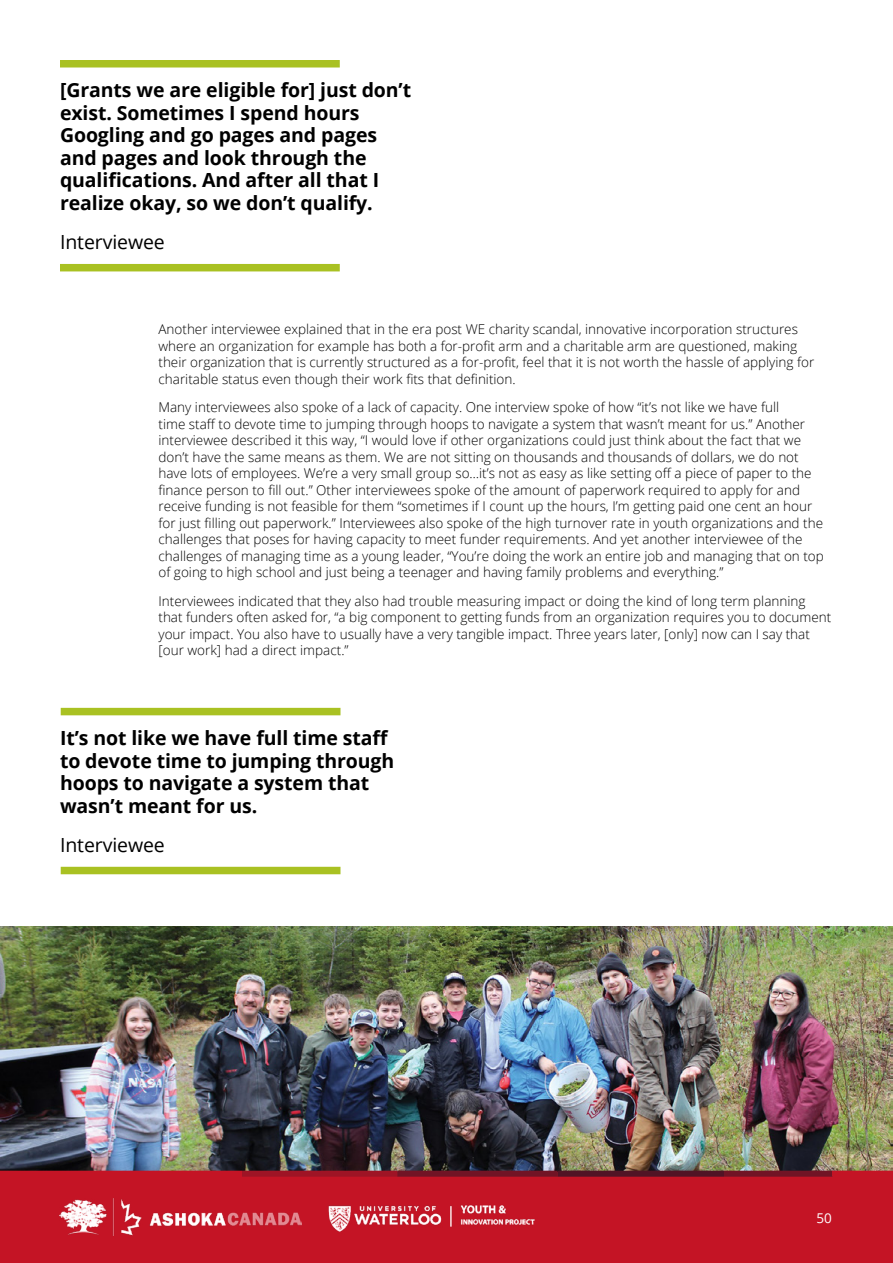
<style>
.page{position:relative;width:893px;height:1263px;background:#fff}
.page>*{position:absolute;margin:0;border:0;box-sizing:border-box;transform-origin:0 0}
.t1{font:700 19.5px/22.5px "Open Sans";letter-spacing:-.005em;color:#000}
.t2{font:19.5px "Open Sans";letter-spacing:-.005em;color:#000}
.t3{font:300 13.5px/16.5px "Open Sans";color:#000}
.t4{font:13.5px "Open Sans";color:#fff}
</style>
<div class="page">
<img style="left:0;top:927px;width:892px;height:244px">
<div style="left:0;top:1173px;width:893px;height:90px;background:#c41425"></div>
<img style="left:60px;top:1198px;width:241px;height:38px">
<img style="left:328px;top:1205px;width:207px;height:27px">
<div style="left:0;top:1171px;width:242px;height:6px;background:#c41425"></div>
<div style="left:242px;top:1171px;width:155px;height:6px;background:#9e1425"></div>
<div style="left:397px;top:1171px;width:160px;height:6px;background:#711425"></div>
<div style="left:724px;top:1171px;width:109px;height:6px;background:#711425"></div>
<div style="left:557px;top:1171px;width:167px;height:6px;background:#511425"></div>
<div style="left:832px;top:1171px;width:61px;height:6px;background:#c41425"></div>
<div style="left:61px;top:708px;width:279px;height:7px;background:#a9c122"></div>
<div style="left:61px;top:867px;width:279px;height:7px;background:#a9c122"></div>
<div style="left:60px;top:60px;width:280px;height:8px;background:#a9c122"></div>
<div style="left:60px;top:264px;width:280px;height:7px;background:#a9c122"></div>
<h1 class="t1" style="left:60px;top:79px;width:353px">[Grants we are eligible for] just don’t exist. Sometimes I spend hours Googling and go pages and pages and pages and look through the qualifications. And after all that I realize okay, so we don’t qualify.</h1>
<h1 class="t2" style="left:60px;top:228px;width:106px">Interviewee</h1>
<p class="t3" style="left:158px;top:321px;width:657px">Another interviewee explained that in the era post WE charity scandal, innovative incorporation structures where an organization for example has both a for-profit arm and a charitable arm are questioned, making their organization that is currently structured as a for-profit, feel that it is not worth the hassle of applying for charitable status even though their work fits that definition.</p>
<p class="t3" style="left:158px;top:399px;width:667px">Many interviewees also spoke of a lack of capacity. One interview spoke of how “it’s not like we have full<br>time staff to devote time to jumping through hoops to navigate a system that wasn’t meant for us.” Another interviewee described it this way, “I would love if other organizations could just think about the fact that we don’t have the same means as them. We are not sitting on thousands and thousands of dollars, we do not have lots of employees. We’re a very small group so…it’s not as easy as like setting off a piece of paper to the finance person to fill out.” Other interviewees spoke of the amount of paperwork required to apply for and receive funding is not feasible for them “sometimes if I count up the hours, I’m getting paid one cent an hour for just filling out paperwork.” Interviewees also spoke of the high turnover rate in youth organizations and the challenges that poses for having capacity to meet funder requirements. And yet another interviewee of the challenges of managing time as a young leader, “You’re doing the work an entire job and managing that on top of going to high school and just being a teenager and having family problems and everything.”</p>
<p class="t3" style="left:158px;top:592px;width:674px">Interviewees indicated that they also had trouble measuring impact or doing the kind of long term planning that funders often asked for, “a big component to getting funds from an organization requires you to document your impact. You also have to usually have a very tangible impact. Three years later, [only] now can I say that [our work] had a direct impact.”</p>
<h1 class="t1" style="left:60px;top:726px;width:336px">It’s not like we have full time staff to devote time to jumping through hoops to navigate a system that wasn’t meant for us.</h1>
<h1 class="t2" style="left:60px;top:831px;width:106px">Interviewee</h1>
<p class="t4" style="left:817px;top:1208px;width:17px">50</p>
</div>
